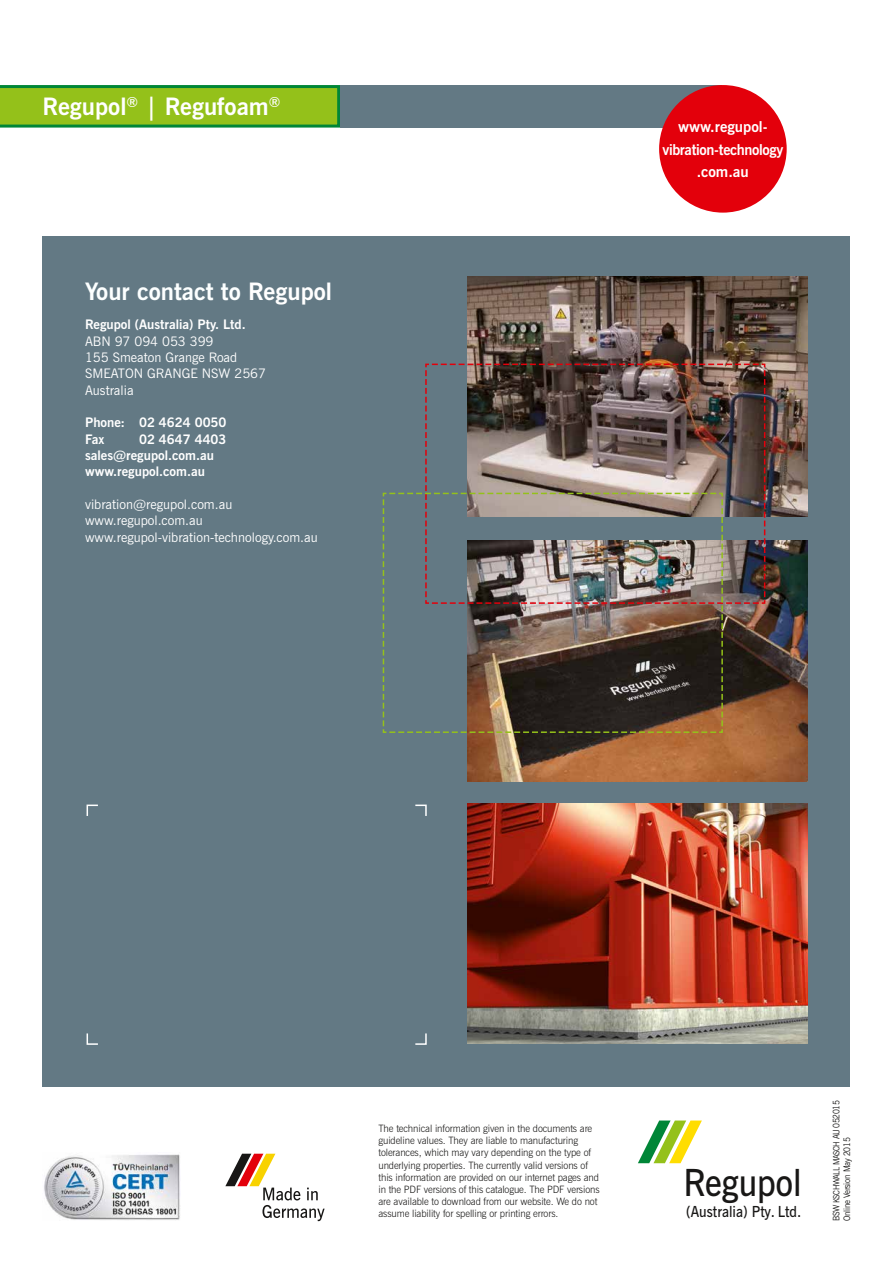
<style>
.page{position:relative;width:893px;height:1263px;background:#fff}
.page>*{position:absolute;margin:0;border:0;box-sizing:border-box;transform-origin:0 0}
.t1{font:600 37.35px "News Gothic BT";color:#181716;scale:.91 1}
.t2{font:700 24px "News Gothic BT";color:#fcffff}
.Kopf_Marke{font:700 24px "News Gothic BT";color:#fff}
.t3{font:600 15.3px "News Gothic BT";color:#181716;scale:.91 1}
.t4{font:700 15px/22.5px "News Gothic BT";letter-spacing:-.025em;color:#fff;text-align:center}
.t5{font:700 15px "News Gothic BT";color:#fff}
.t6{font:13.2px "News Gothic BT";color:#fff}
.t7{font:700 13.2px "News Gothic BT";color:#fff}
.t8{font:300 10.2px/12.1px "News Gothic BT";letter-spacing:-.01em;color:#181716}
.t9{font:9px "News Gothic BT";letter-spacing:-.025em;color:#181716;scale:.9 1}
.t10{font:8.7px "News Gothic BT";letter-spacing:-.05em;color:#181716;scale:.9 1}
.s1{color:#fff}
.s2{font-size:9px}
</style>
<div class="page">
<div style="left:43px;top:236px;width:807px;height:850px;background:#637984"></div>
<img style="left:44px;top:1154px;width:136px;height:66px">
<svg style="left:225px;top:1154px;width:100px;height:67px"></svg>
<svg style="left:0;top:85px;width:340px;height:43px;background:#7fb820"></svg>
<div style="left:340px;top:85px;width:382px;height:43px;background:#637984"></div>
<svg style="left:86px;top:804px;width:12px;height:12px"></svg>
<svg style="left:415px;top:804px;width:12px;height:12px"></svg>
<svg style="left:415px;top:1033px;width:12px;height:12px"></svg>
<svg style="left:86px;top:1033px;width:12px;height:12px"></svg>
<svg style="left:638px;top:1120px;width:64px;height:43px"></svg>
<div style="left:659px;top:85px;width:128px;height:128px;background:#e3000b;border-radius:50%"></div>
<img style="left:468px;top:541px;width:340px;height:240px">
<img style="left:468px;top:276px;width:340px;height:241px">
<img style="left:425px;top:364px;width:340px;height:369px">
<img style="left:382px;top:492px;width:342px;height:242px">
<img style="left:468px;top:804px;width:340px;height:240px">
<p class="Kopf_Marke" style="left:43px;top:92px;width:239px">Regupol<sup>®</sup> | Regufoam<sup>®</sup></p>
<p class="t2" style="left:85px;top:277px;width:249px">Your contact to <span class="s1">Regupol</span></p>
<p class="t7" style="left:85px;top:316px;width:162px">Regupol (Australia) Pty. Ltd.</p>
<p class="t6" style="left:85px;top:333px;width:130px">ABN 97 094 053 399</p>
<p class="t6" style="left:85px;top:349px;width:154px">155 Smeaton Grange Road</p>
<p class="t6" style="left:85px;top:365px;width:183px">SMEATON GRANGE NSW 2567</p>
<p class="t6" style="left:85px;top:382px;width:50px">Australia</p>
<p class="t7" style="left:85px;top:414px;width:143px">Phone: 02 4624 0050</p>
<p class="t7" style="left:85px;top:431px;width:21px">Fax</p>
<p class="t7" style="left:139px;top:431px;width:89px">02 4647 4403</p>
<p class="t7" style="left:85px;top:447px;width:130px">sales@regupol.com.au</p>
<p class="t7" style="left:85px;top:464px;width:121px">www.regupol.com.au</p>
<p class="t6" style="left:85px;top:496px;width:149px">vibration@regupol.com.au</p>
<p class="t6" style="left:85px;top:513px;width:119px">www.regupol.com.au</p>
<p class="t6" style="left:85px;top:529px;width:234px">www.regupol-vibration-technology.com.au</p>
<p class="t5" style="left:678px;top:118px;width:91px">www.regupol-</p>
<p class="t4" style="left:662px;top:138px;width:122px">vibration-technology .com.au</p>
<p class="t8" style="left:378px;top:1122px;width:223px">The technical information given in the documents are guideline values. They are liable to manufacturing tolerances, which may vary depending on the type of underlying properties. The currently valid versions of this information are provided on our internet pages and in the PDF versions of this catalogue. The PDF versions are available to download from our website. We do not assume liability for spelling or printing errors.</p>
<h1 class="t1" style="left:683px;top:1160px;width:131px">Regupol</h1>
<h3 class="t3" style="left:686px;top:1202px;width:128px">(Australia) Pty. Ltd.</h3>
<p class="t10" style="left:831px;top:1221px;width:135px;rotate:-90deg"><span class="s2">BSW</span> KSCHWALL MASCH <span class="s2">AU 052015</span></p>
<p class="t9" style="left:842px;top:1221px;width:95px;rotate:-90deg">Online Version May 2015</p>
</div>
